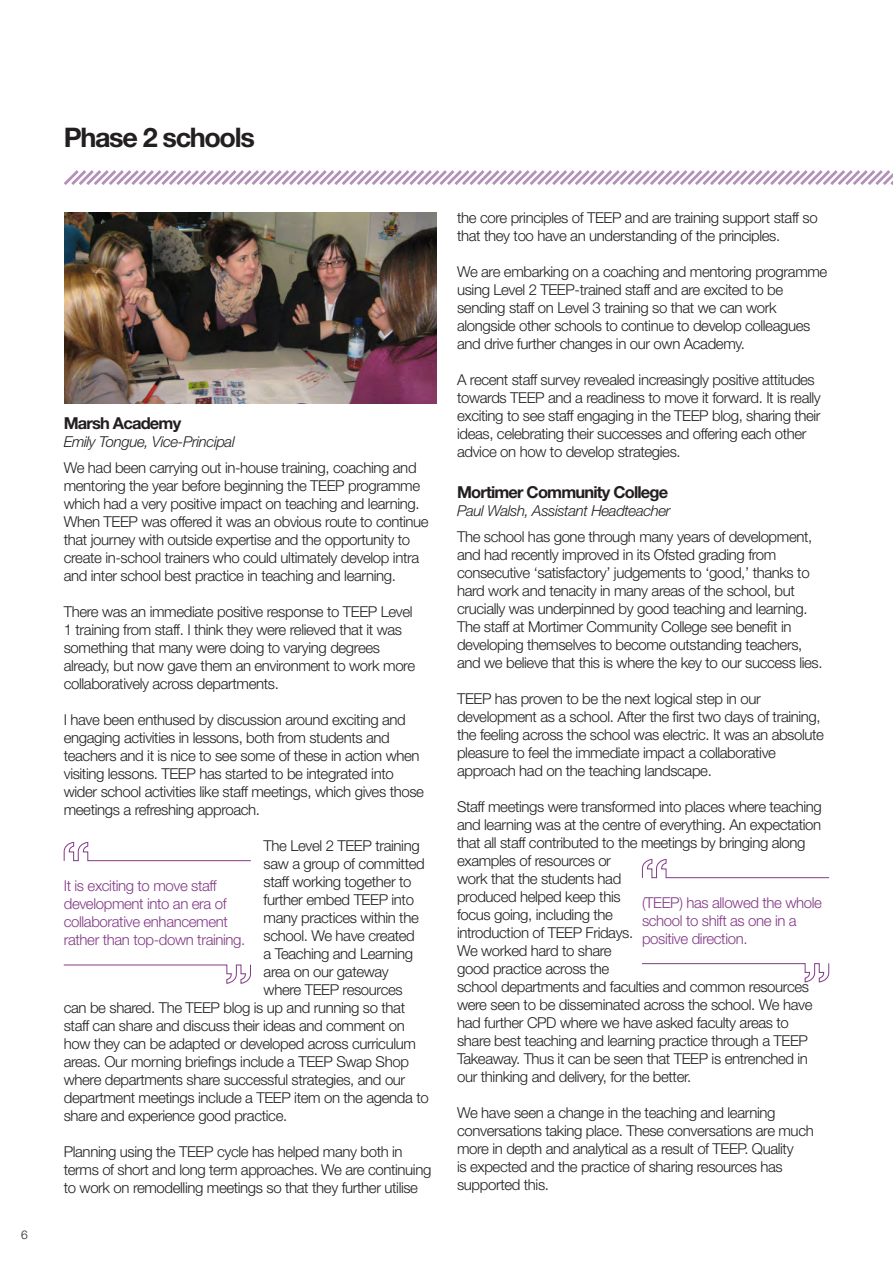
<style>
.page{position:relative;width:893px;height:1263px;background:#fff}
.page>*{position:absolute;margin:0;border:0;box-sizing:border-box;transform-origin:0 0}
.t1{font:700 27px "Helvetica Neue LT Std";letter-spacing:-.05em;color:#231f20}
.t2{font:700 16.5px "Helvetica Neue LT Std";letter-spacing:-.05em;color:#231f20}
.t3{font:300 15px/18px "Helvetica Neue LT Std";letter-spacing:-.025em;color:#231f20}
.t4{font:300 15px/18px "Helvetica Neue LT Std";letter-spacing:-.025em;color:#833a87}
.t5{font:italic 300 15px "Helvetica Neue LT Std";letter-spacing:-.025em;color:#231f20}
.t6{font:300 12px "Helvetica Neue LT Std";color:#231f20}
</style>
<div class="page">
<svg style="left:642px;top:858px;width:188px;height:21px"></svg>
<svg style="left:642px;top:963px;width:188px;height:20px"></svg>
<svg style="left:63px;top:841px;width:188px;height:21px"></svg>
<svg style="left:63px;top:964px;width:188px;height:20px"></svg>
<img style="left:65px;top:213px;width:372px;height:191px">
<svg style="left:64px;top:170px;width:829px;height:15px"></svg>
<p class="t6" style="left:21px;top:1227px;width:8px">6</p>
<p class="t1" style="left:64px;top:121px;width:193px">Phase 2 schools</p>
<p class="t2" style="left:64px;top:412px;width:119px">Marsh Academy</p>
<p class="t5" style="left:64px;top:432px;width:173px">Emily Tongue, Vice-Principal</p>
<p class="t3" style="left:64px;top:458px;width:366px">We had been carrying out in-house training, coaching and mentoring the year before beginning the TEEP programme which had a very positive impact on teaching and learning.<br>When TEEP was offered it was an obvious route to continue that journey with outside expertise and the opportunity to create in-school trainers who could ultimately develop intra and inter school best practice in teaching and learning.</p>
<p class="t3" style="left:64px;top:602px;width:353px">There was an immediate positive response to TEEP Level 1 training from staff. I think they were relieved that it was something that many were doing to varying degrees already, but now gave them an environment to work more collaboratively across departments.</p>
<p class="t3" style="left:64px;top:710px;width:362px">I have been enthused by discussion around exciting and engaging activities in lessons, both from students and teachers and it is nice to see some of these in action when visiting lessons. TEEP has started to be integrated into wider school activities like staff meetings, which gives those meetings a refreshing approach.</p>
<p class="t3" style="left:264px;top:836px;width:158px">The Level 2 TEEP training</p>
<p class="t3" style="left:264px;top:854px;width:163px">saw a group of committed</p>
<p class="t3" style="left:264px;top:872px;width:149px">staff working together to</p>
<p class="t3" style="left:264px;top:890px;width:152px">further embed TEEP into</p>
<p class="t3" style="left:264px;top:908px;width:157px">many practices within the</p>
<p class="t3" style="left:264px;top:926px;width:153px">school. We have created</p>
<p class="t3" style="left:264px;top:944px;width:151px">a Teaching and Learning</p>
<p class="t3" style="left:264px;top:962px;width:127px">area on our gateway</p>
<p class="t3" style="left:264px;top:980px;width:141px">where TEEP resources</p>
<p class="t3" style="left:64px;top:998px;width:343px">can be shared. The TEEP blog is up and running so that</p>
<p class="t3" style="left:64px;top:1016px;width:343px">staff can share and discuss their ideas and comment on</p>
<p class="t3" style="left:64px;top:1034px;width:354px">how they can be adapted or developed across curriculum</p>
<p class="t3" style="left:64px;top:1052px;width:347px">areas. Our morning briefings include a TEEP Swap Shop</p>
<p class="t3" style="left:64px;top:1070px;width:343px">where departments share successful strategies, and our</p>
<p class="t3" style="left:64px;top:1088px;width:367px">department meetings include a TEEP item on the agenda to</p>
<p class="t3" style="left:64px;top:1106px;width:225px">share and experience good practice.</p>
<p class="t3" style="left:64px;top:1142px;width:369px">Planning using the TEEP cycle has helped many both in terms of short and long term approaches. We are continuing to work on remodelling meetings so that they further utilise</p>
<p class="t4" style="left:64px;top:876px;width:183px">It is exciting to move staff development into an era of collaborative enhancement rather than top-down training.</p>
<p class="t3" style="left:457px;top:209px;width:362px">the core principles of TEEP and are training support staff so that they too have an understanding of the principles.</p>
<p class="t3" style="left:457px;top:263px;width:372px">We are embarking on a coaching and mentoring programme using Level 2 TEEP-trained staff and are excited to be sending staff on Level 3 training so that we can work alongside other schools to continue to develop colleagues and drive further changes in our own Academy.</p>
<p class="t3" style="left:457px;top:371px;width:365px">A recent staff survey revealed increasingly positive attitudes towards TEEP and a readiness to move it forward. It is really exciting to see staff engaging in the TEEP blog, sharing their ideas, celebrating their successes and offering each other advice on how to develop strategies.</p>
<p class="t2" style="left:457px;top:481px;width:213px">Mortimer Community College</p>
<p class="t5" style="left:457px;top:501px;width:215px">Paul Walsh, Assistant Headteacher</p>
<p class="t3" style="left:457px;top:527px;width:367px">The school has gone through many years of development, and had recently improved in its Ofsted grading from consecutive ‘satisfactory’ judgements to ‘good,’ thanks to hard work and tenacity in many areas of the school, but crucially was underpinned by good teaching and learning.<br>The staff at Mortimer Community College see benefit in developing themselves to become outstanding teachers, and we believe that this is where the key to our success lies.</p>
<p class="t3" style="left:457px;top:689px;width:368px">TEEP has proven to be the next logical step in our development as a school. After the first two days of training, the feeling across the school was electric. It was an absolute pleasure to feel the immediate impact a collaborative approach had on the teaching landscape.</p>
<p class="t3" style="left:457px;top:797px;width:366px">Staff meetings were transformed into places where teaching and learning was at the centre of everything. An expectation that all staff contributed to the meetings by bringing along examples of resources or<br>work that the students had<br>produced helped keep this<br>focus going, including the<br>introduction of TEEP Fridays.<br>We worked hard to share<br>good practice across the<br>school departments and faculties and common resources were seen to be disseminated across the school. We have had further CPD where we have asked faculty areas to share best teaching and learning practice through a TEEP Takeaway. Thus it can be seen that TEEP is entrenched in our thinking and delivery, for the better.</p>
<p class="t3" style="left:457px;top:1103px;width:358px">We have seen a change in the teaching and learning conversations taking place. These conversations are much more in depth and analytical as a result of TEEP. Quality<br>is expected and the practice of sharing resources has supported this.</p>
<p class="t4" style="left:642px;top:893px;width:181px">(TEEP) has allowed the whole school to shift as one in a positive direction.</p>
</div>
